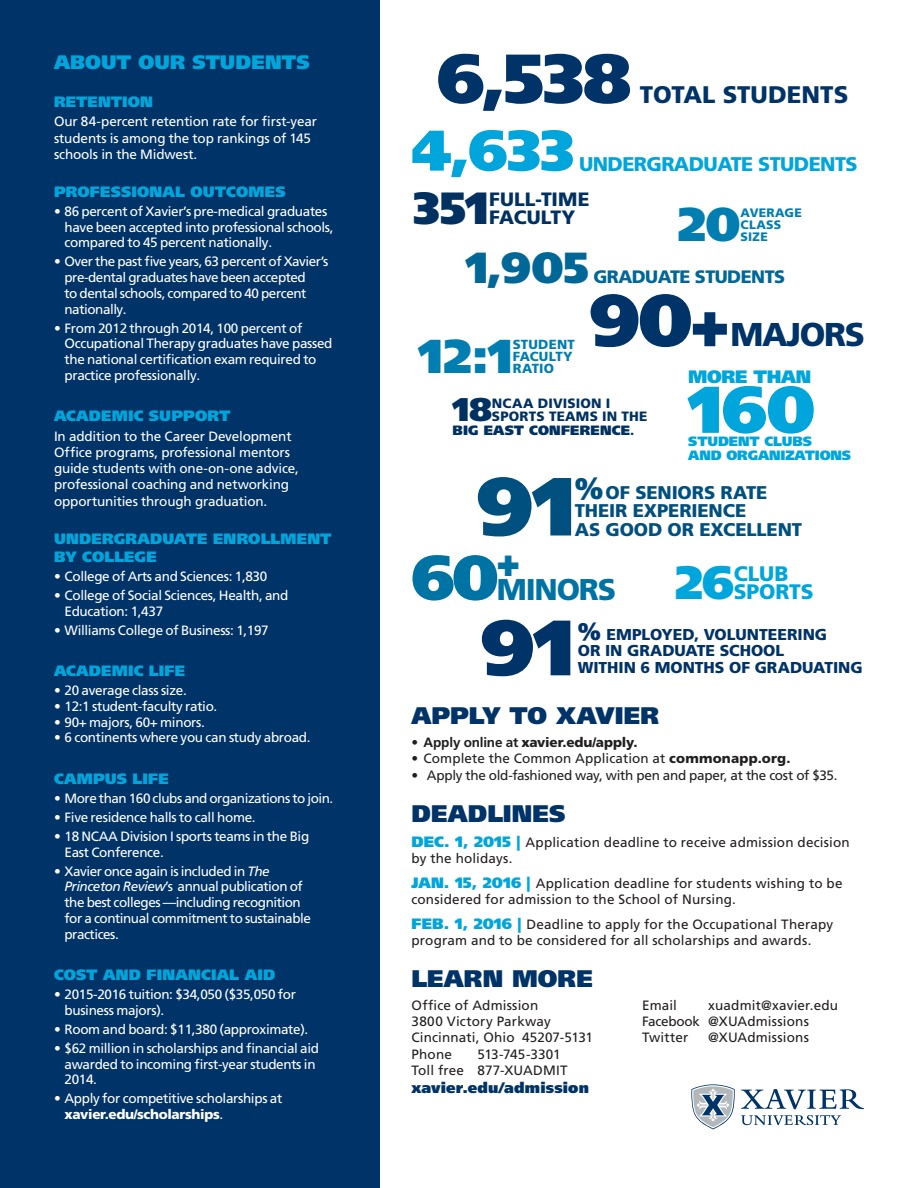
<style>
.page{position:relative;width:918px;height:1188px;background:#fff}
.page>*{position:absolute;margin:0;border:0;box-sizing:border-box;transform-origin:0 0}
.Facts{font:900 82.35px "Frutiger LT Pro";color:#00507f}
.Facts-2{font:900 78.45px "Frutiger LT Pro";color:#003367}
.t1{font:900 69.3px "Frutiger LT Pro";color:#003367}
.t2{font:900 66px "Frutiger LT Pro";color:#00a6db}
.t3{font:900 63px "Frutiger LT Pro";color:#0073a5}
.t4{font:900 57.3px "Frutiger LT Pro";color:#00a6db}
.Facts-3{font:900 47.55px "Frutiger LT Pro";color:#007eb1}
.Facts-4{font:900 47.4px "Frutiger LT Pro";color:#007eb1}
.Facts-5{font:900 46.8px "Frutiger LT Pro";color:#00a6db}
.Facts-6{font:900 45.15px "Frutiger LT Pro";color:#003160}
.t5{font:900 43.5px "Frutiger LT Pro";color:#006796}
.t6{font:900 33px "Frutiger LT Pro";letter-spacing:-.04em;color:#003367}
.Facts-7{font:900 32.85px "Frutiger LT Pro";color:#003160}
.t7{font:900 30px "Frutiger LT Pro";letter-spacing:-.04em;color:#0073a5}
.t8{font:900 24px "Frutiger LT Pro";letter-spacing:.005em;color:#003367}
.t9{font:900 24px "Frutiger LT Pro";color:#003367}
.Facts-8{font:900 21px/18px "Frutiger LT Pro";letter-spacing:-.005em;color:#00a6db}
.t10{font:900 19.8px "Frutiger LT Pro";letter-spacing:-.03em;color:#00a6db}
.sub_subhead{font:900 19.5px "Frutiger LT Pro";color:#00a6db}
.Facts-9{font:900 19.35px/18px "Frutiger LT Pro";letter-spacing:.005em;color:#003160}
.Facts-10{font:900 18.45px/18.5px "Frutiger LT Pro";letter-spacing:-.005em;color:#00507f}
.t11{font:900 18px "Frutiger LT Pro";letter-spacing:-.03em;color:#006796}
.t12{font:900 18px "Frutiger LT Pro";letter-spacing:-.02em;color:#00a6db}
.Facts-11{font:900 15.75px/16.5px "Frutiger LT Pro";letter-spacing:-.005em;color:#003367}
.sub_subhead-2{font:900 15px/18px "Frutiger LT Pro";letter-spacing:.01em;color:#00a6db}
.t13{font:900 15px "Frutiger LT Pro";letter-spacing:.01em;color:#003367}
.body{font:13.5px/15.8px "Frutiger LT Pro";letter-spacing:-.025em;color:#fff}
.sub_subhead-3{font:13.5px/16.2px "Frutiger LT Pro";letter-spacing:.01em;color:#231f20}
.sub_subhead-4{font:13.5px "Frutiger LT Pro";letter-spacing:-.02em;color:#231f20}
.t14{font:900 13.5px "Frutiger LT Pro";letter-spacing:-.015em;color:#231f20}
.Facts-12{font:900 13.5px "Frutiger LT Pro";letter-spacing:.015em;color:#003160}
.t15{font:900 13.5px "Frutiger LT Pro";letter-spacing:-.01em;color:#00a6db}
.Facts-13{font:900 13.5px "Frutiger LT Pro";letter-spacing:.015em;color:#003160}
.Facts-14{font:900 13.2px/12px "Frutiger LT Pro";letter-spacing:.015em;color:#007eb1}
.Facts-15{font:900 12.3px/12.3px "Frutiger LT Pro";letter-spacing:.02em;color:#007eb1}
.s1{font-style:italic}
.s2{font-weight:900}
.s3{font-size:73.5px}
.s4{font-size:67.5px}
.s5{font-style:inherit}
.s6{font-size:29.7px}
.s7{font-size:24px}
.s8{font-weight:700}
.s9{font-weight:900;font-size:15px;color:#00a6db}
</style>
<div class="page">
<div style="left:0;top:0;width:379px;height:1188px;background:#003367"></div>
<svg style="left:741px;top:1089px;width:123px;height:20px"></svg>
<svg style="left:741px;top:1115px;width:100px;height:10px"></svg>
<svg style="left:691px;top:1084px;width:44px;height:46px"></svg>
<p class="sub_subhead" style="left:54px;top:50px;width:257px">ABOUT OUR STUDENTS</p>
<p class="sub_subhead-2" style="left:54px;top:93px;width:101px">RETENTION</p>
<p class="body" style="left:54px;top:114px;width:264px;line-height:16.2px">Our 84-percent retention rate for first-year students is among the top rankings of 145 schools in the Midwest.</p>
<p class="sub_subhead-2" style="left:54px;top:183px;width:233px">PROFESSIONAL OUTCOMES</p>
<p class="body" style="left:64px;top:203px;width:271px;text-indent:-10px">• 86 percent of Xavier’s pre-medical graduates have been accepted into professional schools, compared to 45 percent nationally.</p>
<p class="body" style="left:64px;top:254px;width:266px;text-indent:-10px">• Over the past five years, 63 percent of Xavier’s pre-dental graduates have been accepted<br>to dental schools, compared to 40 percent nationally.</p>
<p class="body" style="left:64px;top:320px;width:270px;text-indent:-10px">• From 2012 through 2014, 100 percent of Occupational Therapy graduates have passed the national certification exam required to practice professionally.</p>
<p class="sub_subhead-2" style="left:54px;top:407px;width:178px">ACADEMIC SUPPORT</p>
<p class="body" style="left:54px;top:428px;width:246px;line-height:16.2px">In addition to the Career Development Office programs, professional mentors guide students with one-on-one advice, professional coaching and networking opportunities through graduation.</p>
<p class="sub_subhead-2" style="left:54px;top:530px;width:279px">UNDERGRADUATE ENROLLMENT<br>BY COLLEGE</p>
<p class="body" style="left:54px;top:568px;width:215px">• College of Arts and Sciences: 1,830</p>
<p class="body" style="left:64px;top:587px;width:225px;text-indent:-10px">• College of Social Sciences, Health, and<br>Education: 1,437</p>
<p class="body" style="left:54px;top:622px;width:216px">• Williams College of Business: 1,197</p>
<p class="sub_subhead-2" style="left:54px;top:662px;width:133px">ACADEMIC LIFE</p>
<p class="body" style="left:54px;top:683px;width:134px">• 20 average class size.</p>
<p class="body" style="left:54px;top:698px;width:165px">• 12:1 student-faculty ratio.</p>
<p class="body" style="left:54px;top:714px;width:152px">• 90+ majors, 60+ minors.</p>
<p class="body" style="left:54px;top:730px;width:258px">• 6 continents where you can study abroad.</p>
<p class="sub_subhead-2" style="left:54px;top:770px;width:116px">CAMPUS LIFE</p>
<p class="body" style="left:54px;top:790px;width:281px">• More than 160 clubs and organizations to join.</p>
<p class="body" style="left:54px;top:809px;width:203px">• Five residence halls to call home.</p>
<p class="body" style="left:64px;top:828px;width:246px;text-indent:-10px">• 18 NCAA Division I sports teams in the Big<br>East Conference.</p>
<p class="body" style="left:64px;top:863px;width:248px;text-indent:-10px">• Xavier once again is included in <span class="s1">The Princeton Review</span>’s annual publication of the best colleges —including recognition for a continual commitment to sustainable practices.</p>
<p class="sub_subhead-2" style="left:54px;top:966px;width:223px">COST AND FINANCIAL AID</p>
<p class="body" style="left:64px;top:987px;width:233px;text-indent:-10px">• 2015-2016 tuition: $34,050 ($35,050 for business majors).</p>
<p class="body" style="left:54px;top:1021px;width:256px">• Room and board: $11,380 (approximate).</p>
<p class="body" style="left:64px;top:1040px;width:256px;text-indent:-10px">• $62 million in scholarships and financial aid awarded to incoming first-year students in<br>2014.</p>
<p class="body" style="left:64px;top:1091px;width:219px;text-indent:-10px">• Apply for competitive scholarships at <span class="s2">xavier.edu/scholarships</span>.</p>
<p class="t1" style="left:437px;top:36px;width:195px">6,538</p>
<p class="t9" style="left:640px;top:80px;width:210px">TOTAL STUDENTS</p>
<p class="t4" style="left:411px;top:116px;width:164px">4,633</p>
<p class="t10" style="left:579px;top:152px;width:280px">UNDERGRADUATE STUDENTS</p>
<p class="Facts-6" style="left:413px;top:181px;width:77px">351</p>
<p class="Facts-9" style="left:489px;top:190px;width:102px">FULL-TIME<br>FACULTY</p>
<p class="Facts-4" style="left:678px;top:196px;width:64px">20</p>
<p class="Facts-15" style="left:741px;top:206px;width:63px">AVERAGE<br>CLASS<br>SIZE</p>
<p class="t5" style="left:466px;top:241px;width:125px">1,905</p>
<p class="t11" style="left:593px;top:266px;width:193px">GRADUATE STUDENTS</p>
<p class="t6" style="left:589px;top:315px;width:277px"><span class="s3">90</span><span class="s4">+</span>MAJORS</p>
<p class="Facts-3" style="left:418px;top:327px;width:96px">12:1</p>
<p class="Facts-14" style="left:513px;top:338px;width:63px">STUDENT<br>FACULTY<br>RATIO</p>
<p class="t12" style="left:688px;top:366px;width:124px">MORE THAN</p>
<p class="t2" style="left:688px;top:369px;width:128px">160</p>
<p class="t15" style="left:688px;top:433px;width:125px">STUDENT CLUBS</p>
<p class="t15" style="left:688px;top:447px;width:164px">AND ORGANIZATIONS</p>
<p class="Facts-7" style="left:453px;top:389px;width:41px">18</p>
<p class="Facts-12" style="left:492px;top:395px;width:120px">NCAA DIVISION I</p>
<p class="Facts-12" style="left:492px;top:408px;width:157px">SPORTS TEAMS IN THE</p>
<p class="Facts-13" style="left:453px;top:422px;width:183px">BIG EAST CONFERENCE<span class="s5">.</span></p>
<p class="Facts" style="left:477px;top:456px;width:101px">91</p>
<p class="Facts-10" style="left:575px;top:483px;width:229px"><span class="s6">%</span>OF SENIORS RATE<br>THEIR EXPERIENCE<br>AS GOOD OR EXCELLENT</p>
<p class="t3" style="left:411px;top:539px;width:110px">60<sup>+</sup></p>
<p class="t7" style="left:497px;top:571px;width:121px">MINORS</p>
<p class="Facts-5" style="left:675px;top:554px;width:61px">26</p>
<p class="Facts-8" style="left:734px;top:565px;width:82px">CLUB<br>SPORTS</p>
<p class="Facts-2" style="left:481px;top:600px;width:96px">91</p>
<p class="Facts-11" style="left:578px;top:626px;width:286px"><span class="s7">%</span> EMPLOYED, VOLUNTEERING<br>OR IN GRADUATE SCHOOL<br>WITHIN 6 MONTHS OF GRADUATING</p>
<p class="t8" style="left:411px;top:701px;width:249px">APPLY TO XAVIER</p>
<p class="t14" style="left:411px;top:734px;width:228px"><span class="s8">• Apply online at</span> xavier.edu/apply.</p>
<p class="sub_subhead-3" style="left:411px;top:751px;width:381px">• Complete the Common Application at <span class="s2">commonapp.org.</span></p>
<p class="sub_subhead-4" style="left:411px;top:767px;width:428px">• Apply the old-fashioned way, with pen and paper, at the cost of $35.</p>
<p class="t8" style="left:411px;top:799px;width:156px">DEADLINES</p>
<p class="sub_subhead-3" style="left:411px;top:834px;width:440px"><span class="s9">DEC. 1, 2015 |</span> Application deadline to receive admission decision by the holidays.</p>
<p class="sub_subhead-3" style="left:411px;top:875px;width:433px"><span class="s9">JAN. 15, 2016 |</span> Application deadline for students wishing to be considered for admission to the School of Nursing.</p>
<p class="sub_subhead-3" style="left:411px;top:916px;width:423px"><span class="s9">FEB. 1, 2016 |</span> Deadline to apply for the Occupational Therapy program and to be considered for all scholarships and awards.</p>
<p class="t8" style="left:411px;top:964px;width:183px">LEARN MORE</p>
<p class="sub_subhead-3" style="left:411px;top:997px;width:183px">Office of Admission<br>3800 Victory Parkway<br>Cincinnati, Ohio 45207-5131<br>Phone</p>
<p class="sub_subhead-3" style="left:642px;top:997px;width:197px;text-indent:66px">xuadmit@xavier.edu<br>Facebook @XUAdmissions<br>Twitter</p>
<p class="sub_subhead-3" style="left:642px;top:997px;width:36px">Email</p>
<p class="sub_subhead-3" style="left:708px;top:1030px;width:102px">@XUAdmissions</p>
<p class="sub_subhead-3" style="left:411px;top:1046px;width:158px;text-indent:66px">513-745-3301<br>Toll free 877-XUADMIT</p>
<p class="t13" style="left:411px;top:1078px;width:179px">xavier.edu/admission</p>
</div>
